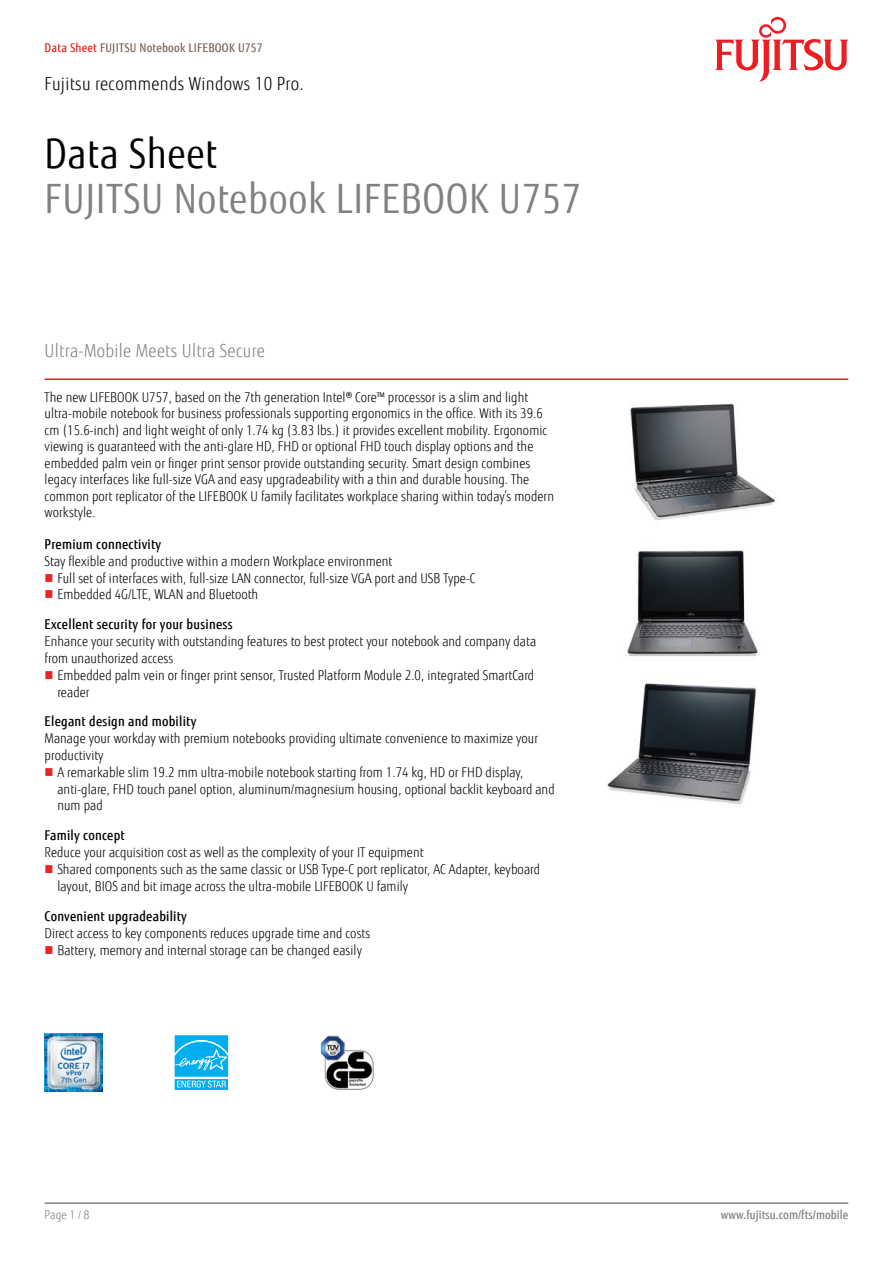
<style>
.page{position:relative;width:893px;height:1263px;background:#fff}
.page>*{position:absolute;margin:0;border:0;box-sizing:border-box;transform-origin:0 0}
.t1{font:40.5px "Fujitsu Sans";letter-spacing:.02em;color:#818280;scale:.9 1}
.t2{font:40.5px "Fujitsu Sans";letter-spacing:.02em;color:#000;scale:.9 1}
.t3{font:300 18px "Fujitsu Sans";letter-spacing:.02em;color:#000;scale:.9 1}
.t4{font:300 18px "Fujitsu Sans";letter-spacing:.02em;color:#818280;scale:.9 1}
.t5{font:300 13.5px/16.5px "Fujitsu Sans";letter-spacing:.005em;color:#000;scale:.9 1}
.t6{font:500 13.5px "Fujitsu Sans";letter-spacing:.02em;color:#000;scale:.9 1}
.t7{font:500 12px "Fujitsu Sans";letter-spacing:.02em;color:#79695e;scale:.9 1}
.t8{font:500 12px "Fujitsu Sans";letter-spacing:.005em;color:#818280;scale:.9 1}
.t9{font:300 12px "Fujitsu Sans";color:#818280;scale:.9 1}
.s1{color:#e92425}
</style>
<div class="page">
<hr style="left:45px;top:1202px;width:803px;height:2px;background:#818280">
<hr style="left:45px;top:378px;width:803px;height:2px;background:#ed1d24">
<svg style="left:715px;top:17px;width:133px;height:65px"></svg>
<img style="left:630px;top:403px;width:145px;height:117px">
<img style="left:627px;top:550px;width:131px;height:106px">
<img style="left:607px;top:683px;width:150px;height:122px">
<img style="left:45px;top:1034px;width:57px;height:57px">
<svg style="left:174px;top:1035px;width:55px;height:55px;background:#36bff2"></svg>
<img style="left:320px;top:1035px;width:54px;height:55px">
<p class="t7" style="left:45px;top:40px;width:243px"><span class="s1">Data Sheet</span> FUJITSU Notebook LIFEBOOK U757</p>
<h2 class="t3" style="left:45px;top:73px;width:289px">Fujitsu recommends Windows 10 Pro.</h2>
<h1 class="t2" style="left:45px;top:130px;width:193px">Data Sheet</h1>
<h1 class="t1" style="left:45px;top:175px;width:597px">FUJITSU Notebook LIFEBOOK U757</h1>
<h2 class="t4" style="left:45px;top:340px;width:246px">Ultra-Mobile Meets Ultra Secure</h2>
<p class="t5" style="left:45px;top:389px;width:567px">The new LIFEBOOK U757, based on the 7th generation Intel® Core™ processor is a slim and light ultra-mobile notebook for business professionals supporting ergonomics in the office. With its 39.6 cm (15.6-inch) and light weight of only 1.74 kg (3.83 lbs.) it provides excellent mobility. Ergonomic viewing is guaranteed with the anti-glare HD, FHD or optional FHD touch display options and the embedded palm vein or finger print sensor provide outstanding security. Smart design combines legacy interfaces like full-size VGA and easy upgradeability with a thin and durable housing. The common port replicator of the LIFEBOOK U family facilitates workplace sharing within today’s modern workstyle.</p>
<p class="t6" style="left:45px;top:535px;width:131px">Premium connectivity</p>
<p class="t5" style="left:57px;top:553px;width:466px;text-indent:-13px">Stay flexible and productive within a modern Workplace environment<br>Full set of interfaces with, full-size LAN connector, full-size VGA port and USB Type-C<br>Embedded 4G/LTE, WLAN and Bluetooth</p>
<p class="t6" style="left:45px;top:616px;width:210px">Excellent security for your business</p>
<p class="t5" style="left:45px;top:633px;width:548px">Enhance your security with outstanding features to best protect your notebook and company data from unauthorized access</p>
<p class="t5" style="left:57px;top:667px;width:531px">Embedded palm vein or finger print sensor, Trusted Platform Module 2.0, integrated SmartCard reader</p>
<p class="t6" style="left:45px;top:713px;width:170px">Elegant design and mobility</p>
<p class="t5" style="left:45px;top:731px;width:550px">Manage your workday with premium notebooks providing ultimate convenience to maximize your productivity</p>
<p class="t5" style="left:57px;top:764px;width:554px">A remarkable slim 19.2 mm ultra-mobile notebook starting from 1.74 kg, HD or FHD display, anti-glare, FHD touch panel option, aluminum/magnesium housing, optional backlit keyboard and num pad</p>
<p class="t6" style="left:45px;top:827px;width:90px">Family concept</p>
<p class="t5" style="left:57px;top:844px;width:538px;text-indent:-13px">Reduce your acquisition cost as well as the complexity of your IT equipment<br>Shared components such as the same classic or USB Type-C port replicator, AC Adapter, keyboard layout, BIOS and bit image across the ultra-mobile LIFEBOOK U family</p>
<p class="t6" style="left:45px;top:907px;width:160px">Convenient upgradeability</p>
<p class="t5" style="left:45px;top:924px;width:363px;line-height:17.1px;text-align:center">Direct access to key components reduces upgrade time and costs<br>Battery, memory and internal storage can be changed easily</p>
<p class="t9" style="left:45px;top:1208px;width:51px">Page 1 / 8</p>
<p class="t8" style="left:721px;top:1208px;width:143px">www.fujitsu.com/fts/mobile</p>
</div>
